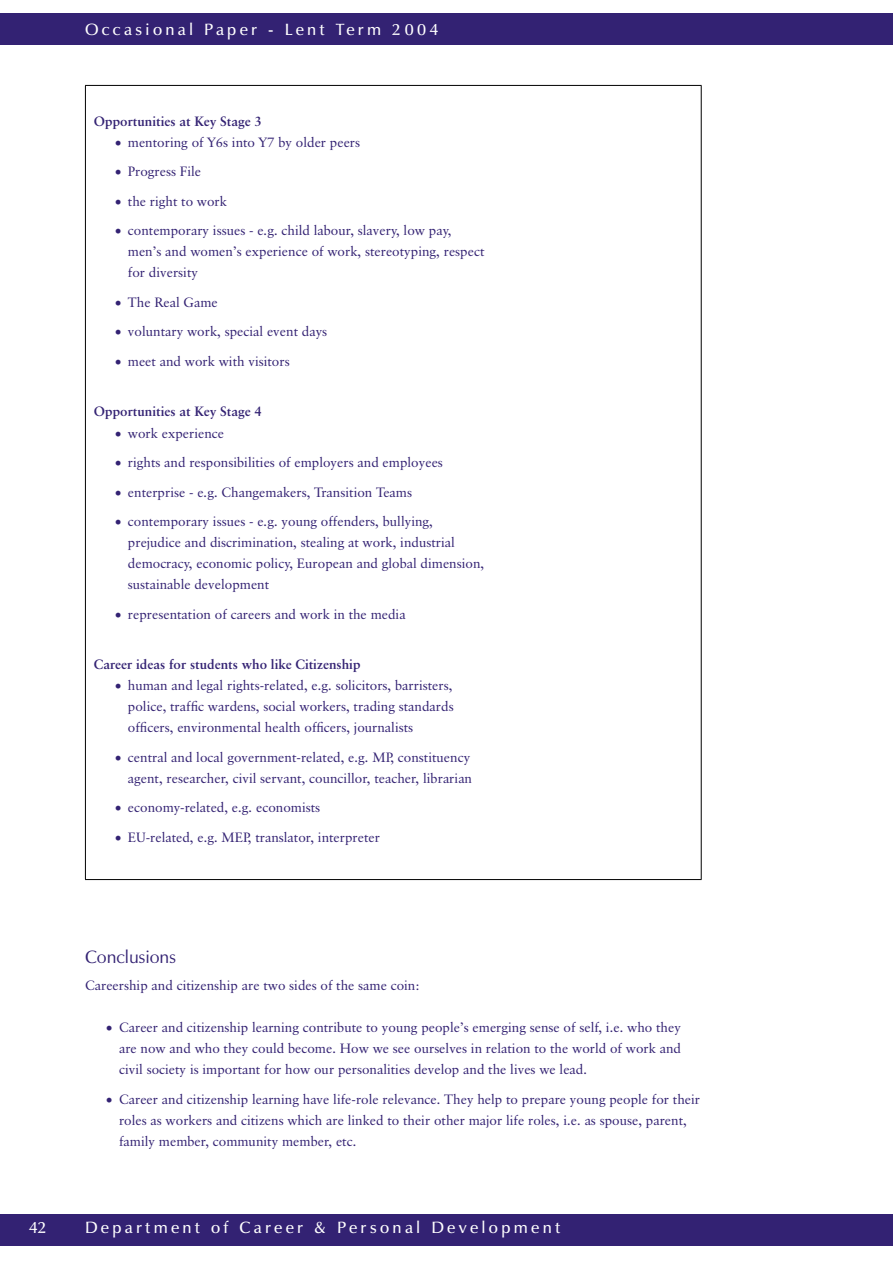
<style>
.page{position:relative;width:893px;height:1263px;background:#fff}
.page>*{position:absolute;margin:0;border:0;box-sizing:border-box;transform-origin:0 0}
.t1{font:18px "Zapf Humanist 601 BT";color:#332273}
.t2{font:600 16.5px "Zapf Humanist 601 BT";letter-spacing:.2em;color:#fff}
.t3{font:13.5px/21px "Classical Garamond BT";color:#332273}
.t4{font:700 13.5px "Classical Garamond BT";color:#332273}
</style>
<div class="page">
<div style="left:0;top:1214px;width:893px;height:32px;background:#332273"></div>
<div style="left:0;top:13px;width:893px;height:32px;background:#332273"></div>
<hr style="left:85px;top:86px;width:1px;height:793px;background:#000">
<hr style="left:85px;top:85px;width:617px;height:1px;background:#000">
<hr style="left:701px;top:86px;width:1px;height:793px;background:#000">
<hr style="left:85px;top:879px;width:617px;height:1px;background:#000">
<p class="t2" style="left:85px;top:19px;width:355px">Occasional Paper - Lent Term 2004</p>
<p class="t4" style="left:94px;top:113px;width:170px">Opportunities at Key Stage 3</p>
<p class="t3" style="left:115px;top:132px;width:246px">• mentoring of Y6s into Y7 by older peers</p>
<p class="t3" style="left:115px;top:161px;width:87px">• Progress File</p>
<p class="t3" style="left:115px;top:191px;width:113px">• the right to work</p>
<p class="t3" style="left:128px;top:220px;width:358px;text-indent:-13px">• contemporary issues - e.g. child labour, slavery, low pay, men’s and women’s experience of work, stereotyping, respect for diversity</p>
<p class="t3" style="left:115px;top:292px;width:104px">• The Real Game</p>
<p class="t3" style="left:115px;top:321px;width:214px">• voluntary work, special event days</p>
<p class="t3" style="left:115px;top:351px;width:176px">• meet and work with visitors</p>
<p class="t4" style="left:94px;top:403px;width:170px">Opportunities at Key Stage 4</p>
<p class="t3" style="left:115px;top:422px;width:111px">• work experience</p>
<p class="t3" style="left:115px;top:452px;width:329px">• rights and responsibilities of employers and employees</p>
<p class="t3" style="left:115px;top:481px;width:298px">• enterprise - e.g. Changemakers, Transition Teams</p>
<p class="t3" style="left:128px;top:511px;width:358px;text-indent:-13px">• contemporary issues - e.g. young offenders, bullying, prejudice and discrimination, stealing at work, industrial democracy, economic policy, European and global dimension, sustainable development</p>
<p class="t3" style="left:115px;top:603px;width:292px">• representation of careers and work in the media</p>
<p class="t4" style="left:94px;top:656px;width:268px">Career ideas for students who like Citizenship</p>
<p class="t3" style="left:128px;top:675px;width:327px;text-align:justify;text-indent:-13px">• human and legal rights-related, e.g. solicitors, barristers, police, traffic wardens, social workers, trading standards officers, environmental health officers, journalists</p>
<p class="t3" style="left:115px;top:746px;width:358px;text-align:right">• central and local government-related, e.g. MP, constituency agent, researcher, civil servant, councillor, teacher, librarian</p>
<p class="t3" style="left:115px;top:797px;width:207px">• economy-related, e.g. economists</p>
<p class="t3" style="left:115px;top:826px;width:266px">• EU-related, e.g. MEP, translator, interpreter</p>
<h1 class="t1" style="left:85px;top:945px;width:92px">Conclusions</h1>
<p class="t3" style="left:85px;top:975px;width:336px">Careership and citizenship are two sides of the same coin:</p>
<p class="t3" style="left:119px;top:1017px;width:563px;text-align:justify;text-indent:-13px">• Career and citizenship learning contribute to young people’s emerging sense of self, i.e. who they are now and who they could become. How we see ourselves in relation to the world of work and civil society is important for how our personalities develop and the lives we lead.</p>
<p class="t3" style="left:119px;top:1088px;width:583px;text-indent:-13px">• Career and citizenship learning have life-role relevance. They help to prepare young people for their roles as workers and citizens which are linked to their other major life roles, i.e. as spouse, parent, family member, community member, etc.</p>
<p class="t2" style="left:29px;top:1217px;width:20px">42</p>
<p class="t2" style="left:85px;top:1217px;width:477px">Department of Career &amp; Personal Development</p>
</div>
